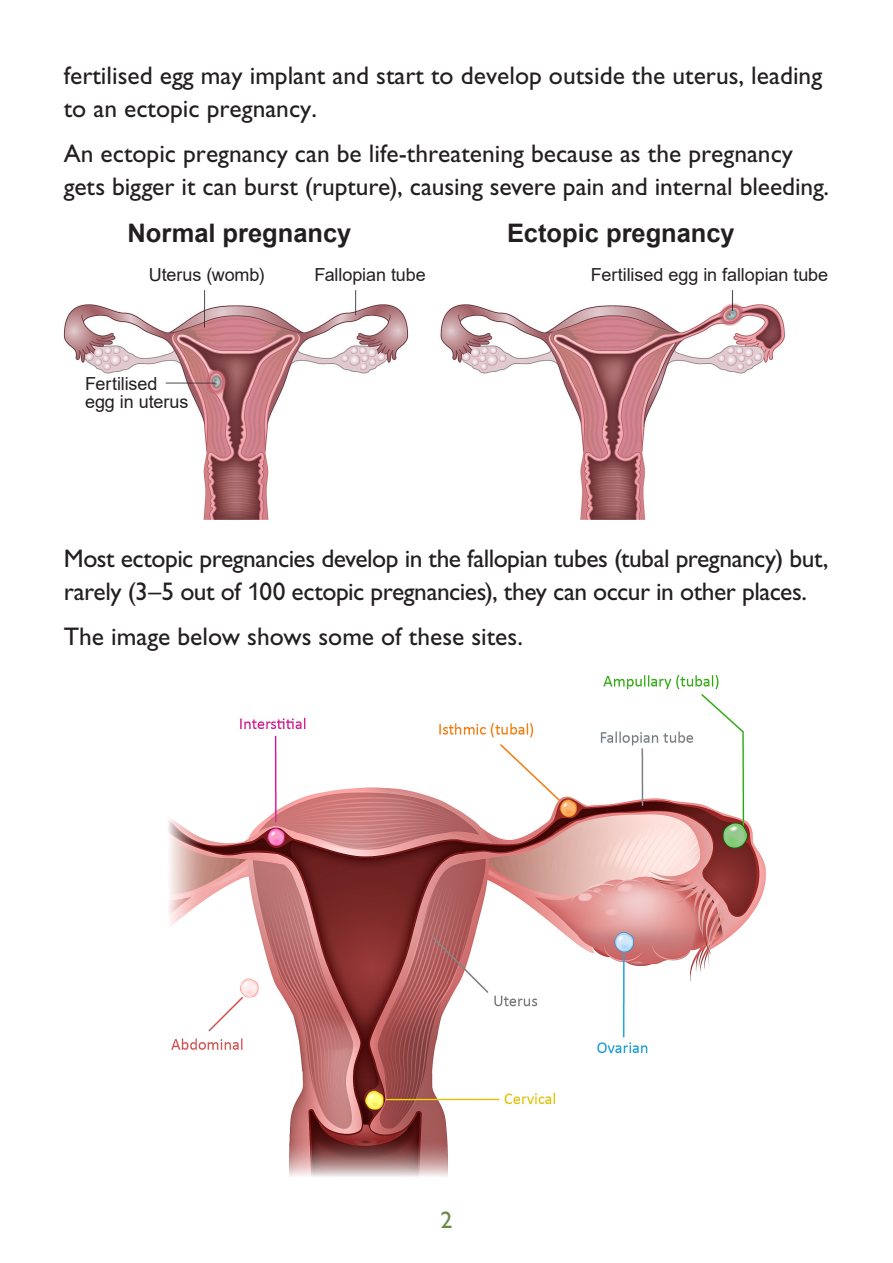
<style>
.page{position:relative;width:893px;height:1263px;background:#fff}
.page>*{position:absolute;margin:0;border:0;box-sizing:border-box;transform-origin:0 0}
.PI_body_text{font:25.5px/33px "Gill Sans";color:#231f20}
.PI_body_text-2{font:25.5px/33px "Gill Sans";letter-spacing:-.02em;color:#231f20}
.PI_body_text-3{font:700 25.5px "Arial";color:#231f20}
.PI_page_number{font:24px "Gill Sans";color:#6a8b46}
.PI_body_text-4{font:18px/18px "Arial";letter-spacing:-.005em;color:#231f20}
.s1{font-family:"Arial";font-size:24.15px}
</style>
<div class="page">
<img style="left:168px;top:676px;width:597px;height:501px">
<img style="left:64px;top:285px;width:721px;height:234px">
<p class="PI_body_text" style="left:64px;top:59px;width:760px">fertilised egg may implant and start to develop outside the uterus, leading to an ectopic pregnancy.</p>
<p class="PI_body_text" style="left:64px;top:137px;width:767px">An ectopic pregnancy can be life-threatening because as the pregnancy gets bigger it can burst (rupture), causing severe pain and internal bleeding.</p>
<p class="PI_body_text-3" style="left:128px;top:215px;width:225px">Normal pregnancy</p>
<p class="PI_body_text-3" style="left:507px;top:215px;width:229px">Ectopic pregnancy</p>
<p class="PI_body_text-4" style="left:149px;top:265px;width:117px">Uterus (womb)</p>
<p class="PI_body_text-4" style="left:314px;top:265px;width:113px">Fallopian tube</p>
<p class="PI_body_text-4" style="left:591px;top:265px;width:239px">Fertilised egg in fallopian tube</p>
<p class="PI_body_text-4" style="left:85px;top:375px;width:105px">Fertilised egg in uterus</p>
<p class="PI_body_text-2" style="left:64px;top:542px;width:766px">Most ectopic pregnancies develop in the fallopian tubes (tubal pregnancy) but, rarely (3–5 out of <span class="s1">1</span>00 ectopic pregnancies), they can occur in other places.</p>
<p class="PI_body_text" style="left:64px;top:620px;width:461px">The image below shows some of these sites.</p>
<p class="PI_page_number" style="left:440px;top:1206px;width:13px">2</p>
</div>
